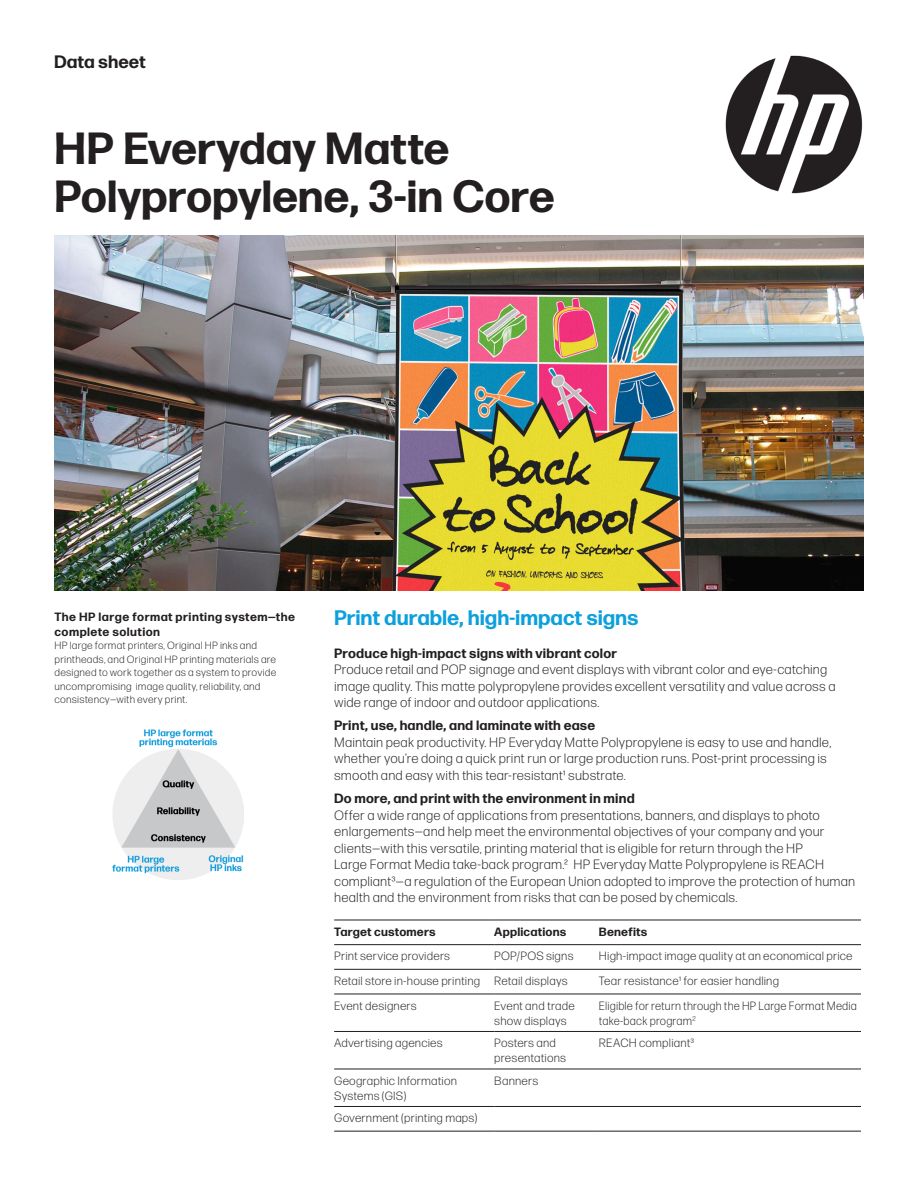
<style>
.page{position:relative;width:918px;height:1188px;background:#fff}
.page>*{position:absolute;margin:0;border:0;box-sizing:border-box;transform-origin:0 0}
.Cover_headline_30_32{font:700 45px/48px "Forma DJR Micro";color:#231f20}
.subhead_2{font:700 21px "Forma DJR Micro";letter-spacing:-.005em;color:#0ca0dd}
.Document_type_for_30{font:700 18px "Forma DJR Micro";color:#231f20}
.body{font:300 13.5px/16.5px "Forma DJR Micro";letter-spacing:.01em;color:#231f20}
.Body_Header{font:700 13.5px "Forma DJR Micro";letter-spacing:.015em;color:#231f20}
.Spec_text{font:300 12px/15px "Forma DJR Micro";letter-spacing:.015em;color:#231f20}
.Spec_text-2{font:300 12px/15px "Forma DJR Micro";letter-spacing:.015em;color:#231f20;scale:.95 1}
.insight_head{font:700 12px/15px "Forma DJR Micro";letter-spacing:.035em;color:#231f20}
.Spec_text-3{font:700 12px "Forma DJR Micro";letter-spacing:.015em;color:#231f20}
.Insight_body{font:300 10.5px/13.5px "Forma DJR Micro";letter-spacing:.02em;color:#231f20}
</style>
<div class="page">
<img style="left:54px;top:235px;width:810px;height:356px">
<img style="left:725px;top:55px;width:138px;height:139px">
<img style="left:113px;top:729px;width:130px;height:150px">
<hr style="left:334px;top:920px;width:160px;height:1px;background:#231f20">
<hr style="left:494px;top:920px;width:105px;height:1px;background:#231f20">
<hr style="left:599px;top:920px;width:262px;height:1px;background:#231f20">
<hr style="left:334px;top:944px;width:160px;height:1px;background:#231f20">
<hr style="left:494px;top:944px;width:105px;height:1px;background:#231f20">
<hr style="left:599px;top:944px;width:262px;height:1px;background:#231f20">
<hr style="left:334px;top:969px;width:160px;height:1px;background:#231f20">
<hr style="left:494px;top:969px;width:105px;height:1px;background:#231f20">
<hr style="left:599px;top:969px;width:262px;height:1px;background:#231f20">
<hr style="left:334px;top:994px;width:160px;height:1px;background:#231f20">
<hr style="left:494px;top:994px;width:105px;height:1px;background:#231f20">
<hr style="left:599px;top:994px;width:262px;height:1px;background:#231f20">
<hr style="left:334px;top:1031px;width:160px;height:1px;background:#231f20">
<hr style="left:494px;top:1031px;width:105px;height:1px;background:#231f20">
<hr style="left:599px;top:1031px;width:262px;height:1px;background:#231f20">
<hr style="left:334px;top:1069px;width:160px;height:1px;background:#231f20">
<hr style="left:494px;top:1069px;width:105px;height:1px;background:#231f20">
<hr style="left:599px;top:1069px;width:262px;height:1px;background:#231f20">
<hr style="left:334px;top:1106px;width:160px;height:1px;background:#231f20">
<hr style="left:494px;top:1106px;width:105px;height:1px;background:#231f20">
<hr style="left:599px;top:1106px;width:262px;height:1px;background:#231f20">
<hr style="left:334px;top:1131px;width:160px;height:1px;background:#231f20">
<hr style="left:494px;top:1131px;width:105px;height:1px;background:#231f20">
<hr style="left:599px;top:1131px;width:262px;height:1px;background:#231f20">
<p class="Document_type_for_30" style="left:54px;top:50px;width:93px">Data sheet</p>
<p class="Cover_headline_30_32" style="left:54px;top:123px;width:502px">HP Everyday Matte<br>Polypropylene, 3-in Core</p>
<p class="insight_head" style="left:55px;top:609px;width:242px">The HP large format printing system—the complete solution</p>
<p class="Insight_body" style="left:55px;top:639px;width:223px">HP large format printers, Original HP inks and printheads, and Original HP printing materials are designed to work together as a system to provide uncompromising image quality, reliability, and consistency—with every print.</p>
<p class="subhead_2" style="left:334px;top:604px;width:306px">Print durable, high-impact signs</p>
<p class="Body_Header" style="left:334px;top:644px;width:284px">Produce high-impact signs with vibrant color</p>
<p class="body" style="left:334px;top:661px;width:503px">Produce retail and POP signage and event displays with vibrant color and eye-catching image quality. This matte polypropylene provides excellent versatility and value across a wide range of indoor and outdoor applications.</p>
<p class="Body_Header" style="left:334px;top:717px;width:263px">Print, use, handle, and laminate with ease</p>
<p class="body" style="left:334px;top:734px;width:499px">Maintain peak productivity. HP Everyday Matte Polypropylene is easy to use and handle, whether you’re doing a quick print run or large production runs. Post-print processing is smooth and easy with this tear-resistant1 substrate.</p>
<p class="Body_Header" style="left:334px;top:790px;width:302px">Do more, and print with the environment in mind</p>
<p class="body" style="left:334px;top:806px;width:523px">Offer a wide range of applications from presentations, banners, and displays to photo enlargements—and help meet the environmental objectives of your company and your clients—with this versatile, printing material that is eligible for return through the HP<br>Large Format Media take-back program.2 HP Everyday Matte Polypropylene is REACH compliant3—a regulation of the European Union adopted to improve the protection of human health and the environment from risks that can be posed by chemicals.</p>
<p class="Spec_text-3" style="left:334px;top:924px;width:103px">Target customers</p>
<p class="Spec_text-3" style="left:494px;top:924px;width:74px">Applications</p>
<p class="Spec_text-3" style="left:599px;top:924px;width:50px">Benefits</p>
<p class="Spec_text" style="left:334px;top:948px;width:118px">Print service providers</p>
<p class="Spec_text" style="left:494px;top:948px;width:81px">POP/POS signs</p>
<p class="Spec_text" style="left:599px;top:948px;width:255px">High-impact image quality at an economical price</p>
<p class="Spec_text" style="left:334px;top:973px;width:147px">Retail store in‑house printing</p>
<p class="Spec_text" style="left:494px;top:973px;width:75px">Retail displays</p>
<p class="Spec_text" style="left:599px;top:973px;width:182px">Tear resistance1 for easier handling</p>
<p class="Spec_text" style="left:334px;top:998px;width:84px">Event designers</p>
<p class="Spec_text" style="left:494px;top:998px;width:82px">Event and trade show displays</p>
<p class="Spec_text-2" style="left:599px;top:998px;width:273px">Eligible for return through the HP Large Format Media take-back program<sup>2</sup></p>
<p class="Spec_text" style="left:334px;top:1035px;width:110px">Advertising agencies</p>
<p class="Spec_text" style="left:494px;top:1035px;width:73px">Posters and presentations</p>
<p class="Spec_text" style="left:599px;top:1035px;width:97px">REACH compliant3</p>
<p class="Spec_text" style="left:334px;top:1073px;width:124px">Geographic Information<br>Systems (GIS)</p>
<p class="Spec_text" style="left:494px;top:1073px;width:46px">Banners</p>
<p class="Spec_text" style="left:334px;top:1110px;width:145px">Government (printing maps)</p>
</div>
